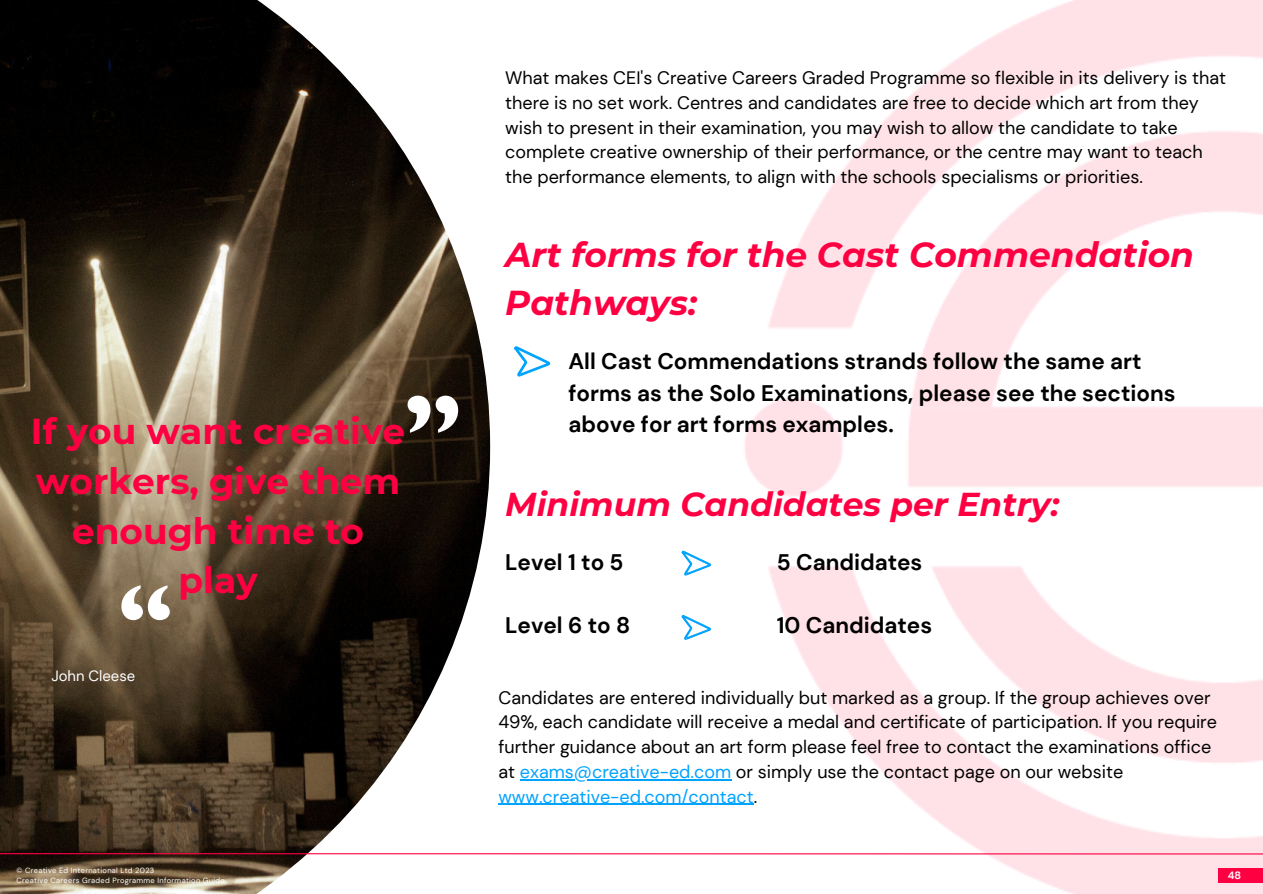
<style>
.page{position:relative;width:1263px;height:894px;background:#fff}
.page>*{position:absolute;margin:0;border:0;box-sizing:border-box;transform-origin:0 0}
.t1{font:700 36px/49.5px "Montserrat";color:#fe0042;text-align:center}
.t2{font:italic 700 34.5px/47.2px "Montserrat";color:#fe0042}
.t3{font:italic 700 33px "Montserrat";color:#fe0042}
.t4{font:700 22.5px/31.5px "DM Sans";color:#000}
.t5{font:18px/24.8px "DM Sans";color:#000}
.t6{font:14.85px "DM Sans";color:#fff}
.t7{font:700 10.65px "DM Sans";color:#fff}
.t8{font:7.5px "DM Sans";letter-spacing:.04em;color:#fff}
.s1{color:#00a3fe}
</style>
<div class="page">
<img style="left:741px;top:0;width:522px;height:893px">
<img style="left:0;top:0;width:490px;height:893px">
<hr style="left:0;top:852px;width:1263px;height:2px;background:#fe0042">
<div style="left:1218px;top:867px;width:44px;height:15px;background:#fe0042"></div>
<svg style="left:514px;top:346px;width:37px;height:31px"></svg>
<hr style="left:520px;top:778px;width:211px;height:2px;background:#00a3fe">
<hr style="left:498px;top:803px;width:256px;height:1px;background:#00a3fe">
<svg style="left:121px;top:585px;width:49px;height:35px"></svg>
<svg style="left:408px;top:396px;width:50px;height:36px"></svg>
<svg style="left:681px;top:550px;width:30px;height:26px"></svg>
<svg style="left:681px;top:615px;width:30px;height:25px"></svg>
<p class="t1" style="left:31px;top:406px;width:376px">If you want creative workers, give them enough time to play</p>
<p class="t6" style="left:51px;top:666px;width:85px">John Cleese</p>
<p class="t8" style="left:17px;top:865px;width:139px">©️ Creative Ed International Ltd 2023</p>
<p class="t8" style="left:17px;top:875px;width:210px">Creative Careers Graded Programme Information Guide</p>
<p class="t5" style="left:505px;top:65px;width:722px">What makes CEI's Creative Careers Graded Programme so flexible in its delivery is that there is no set work. Centres and candidates are free to decide which art from they wish to present in their examination, you may wish to allow the candidate to take complete creative ownership of their performance, or the centre may want to teach the performance elements, to align with the schools specialisms or priorities.</p>
<p class="t2" style="left:505px;top:231px;width:690px">Art forms for the Cast Commendation<br>Pathways:</p>
<p class="t4" style="left:568px;top:345px;width:609px">All Cast Commendations strands follow the same art forms as the Solo Examinations, please see the sections above for art forms examples.</p>
<p class="t3" style="left:505px;top:484px;width:556px">Minimum Candidates per Entry:</p>
<p class="t4" style="left:505px;top:547px;width:120px">Level 1 to 5</p>
<p class="t4" style="left:777px;top:547px;width:147px">5 Candidates</p>
<p class="t4" style="left:505px;top:610px;width:127px">Level 6 to 8</p>
<p class="t4" style="left:777px;top:610px;width:157px">10 Candidates</p>
<p class="t5" style="left:498px;top:685px;width:720px">Candidates are entered individually but marked as a group. If the group achieves over 49%, each candidate will receive a medal and certificate of participation. If you require further guidance about an art form please feel free to contact the examinations office at <span class="s1">exams@creative-ed.com</span> or simply use the contact page on our website <span class="s1">www.creative-ed.com/contact</span>.</p>
<p class="t7" style="left:1228px;top:867px;width:15px">48</p>
</div>
